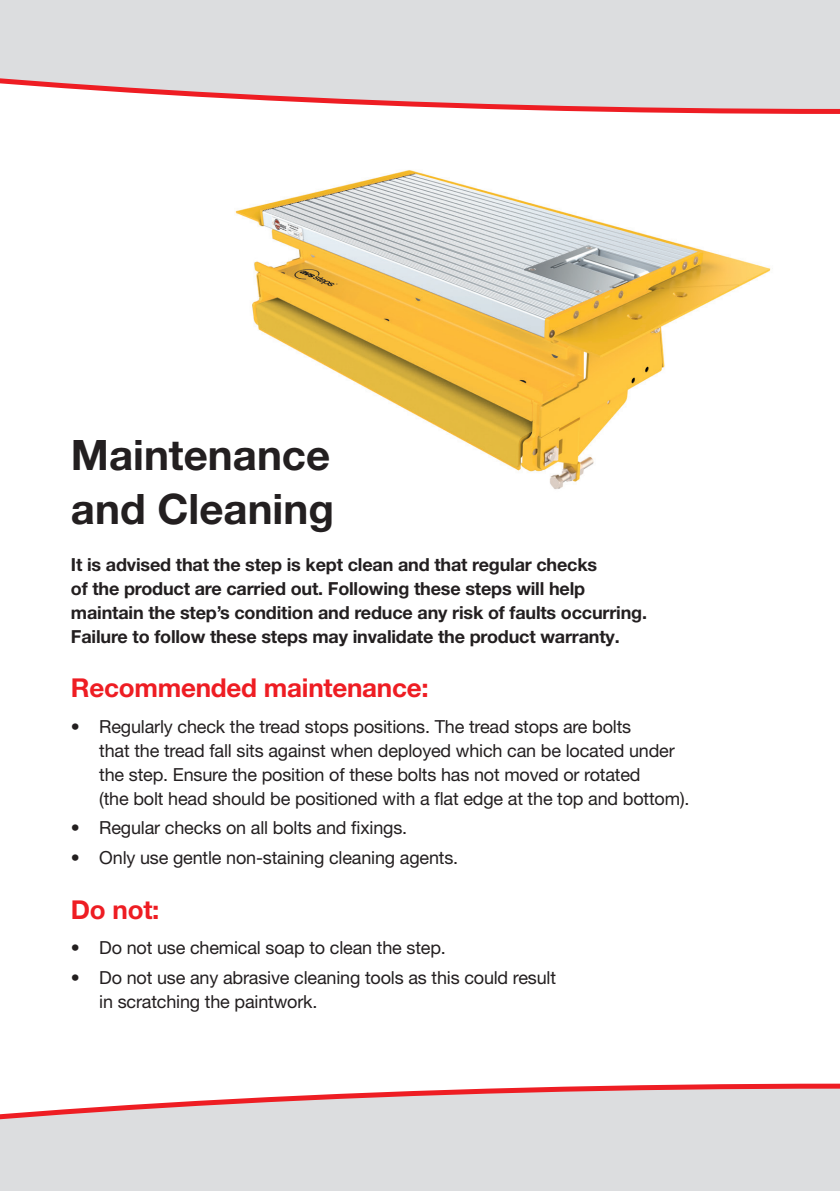
<style>
.page{position:relative;width:840px;height:1191px;background:#fff}
.page>*{position:absolute;margin:0;border:0;box-sizing:border-box;transform-origin:0 0}
.t1{font:700 42px/54px "Helvetica Neue LT Std";color:#231f20}
.t2{font:700 26px "Helvetica Neue LT Pro";letter-spacing:-.01em;color:#ee1d23}
.t3{font:18px/24px "Helvetica Neue LT Pro";letter-spacing:-.01em;color:#231f20}
.t4{font:700 18px/24px "Helvetica Neue LT Pro";letter-spacing:-.01em;color:#231f20}
</style>
<div class="page">
<img style="left:235px;top:170px;width:538px;height:319px">
<svg style="left:0;top:1083px;width:839px;height:108px;background:#e0d7d9"></svg>
<svg style="left:0;top:0;width:839px;height:114px;background:#dfd7d9"></svg>
<p class="t1" style="left:71px;top:427px;width:264px">Maintenance and Cleaning</p>
<p class="t4" style="left:71px;top:551px;width:577px">It is advised that the step is kept clean and that regular checks<br>of the product are carried out. Following these steps will help maintain the step’s condition and reduce any risk of faults occurring.<br>Failure to follow these steps may invalidate the product warranty.</p>
<p class="t2" style="left:71px;top:671px;width:359px">Recommended maintenance:</p>
<p class="t3" style="left:99px;top:714px;width:591px;text-indent:-28px">• Regularly check the tread stops positions. The tread stops are bolts<br>that the tread fall sits against when deployed which can be located under the step. Ensure the position of these bolts has not moved or rotated<br>(the bolt head should be positioned with a flat edge at the top and bottom).</p>
<p class="t3" style="left:71px;top:815px;width:337px">• Regular checks on all bolts and fixings.</p>
<p class="t3" style="left:71px;top:845px;width:388px">• Only use gentle non-staining cleaning agents.</p>
<p class="t2" style="left:71px;top:893px;width:90px">Do not:</p>
<p class="t3" style="left:71px;top:935px;width:376px">• Do not use chemical soap to clean the step.</p>
<p class="t3" style="left:99px;top:965px;width:458px;text-indent:-28px">• Do not use any abrasive cleaning tools as this could result in scratching the paintwork.</p>
</div>
